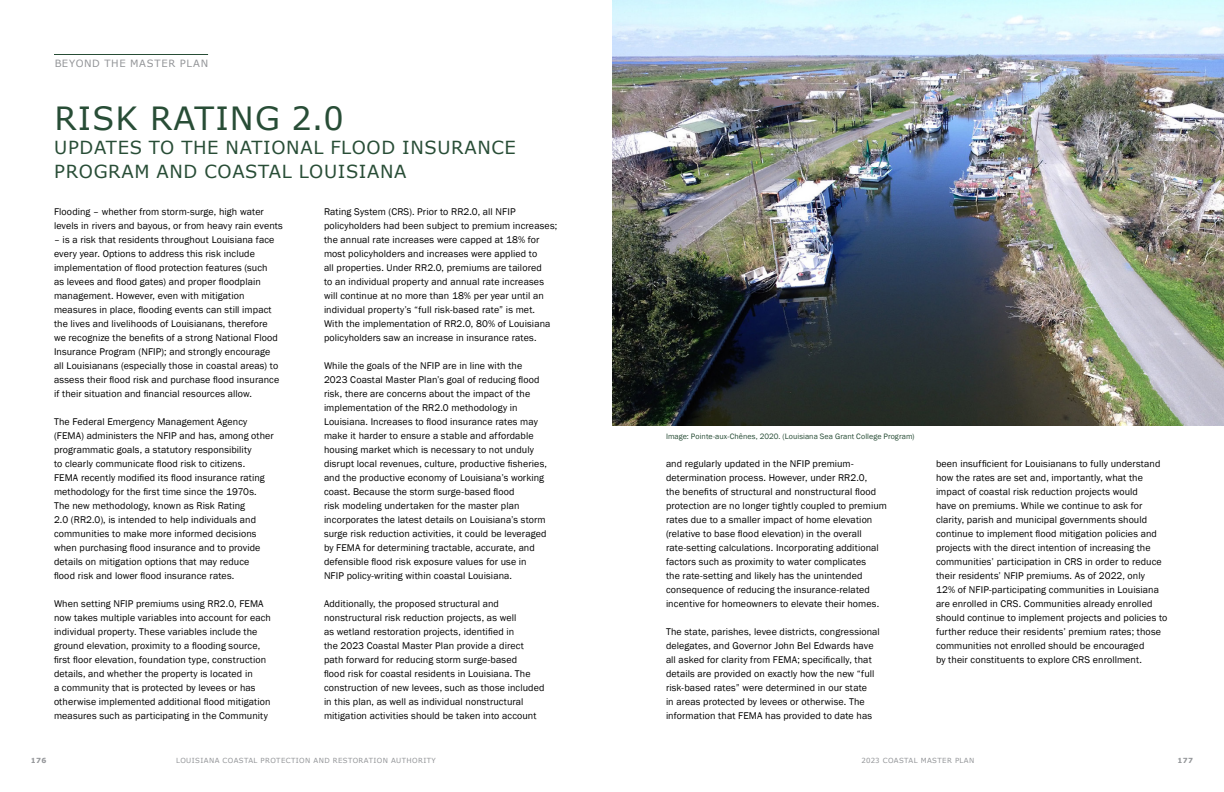
<style>
.page{position:relative;width:1224px;height:792px;background:#fff}
.page>*{position:absolute;margin:0;border:0;box-sizing:border-box;transform-origin:0 0}
.t1{font:32px "Verdana";letter-spacing:.035em;color:#284d36}
.t2{font:18px/24px "Verdana";letter-spacing:.035em;color:#284d36}
.t3{font:10px/14px "Franklin Gothic";letter-spacing:.01em;color:#000}
.t4{font:10px "Verdana";letter-spacing:.07em;color:#939598}
.t5{font:8px "Franklin Gothic";letter-spacing:.01em;color:#284d36}
.t6{font:7px "Verdana";letter-spacing:.06em;color:#939598}
.t7{font:700 7px "Verdana";letter-spacing:.05em;color:#939598}
</style>
<div class="page">
<img style="left:612px;top:0;width:612px;height:425px">
<hr style="left:54px;top:54px;width:154px;height:1px;background:#284d36">
<p class="t4" style="left:54px;top:56px;width:155px">BEYOND THE MASTER PLAN</p>
<h1 class="t1" style="left:55px;top:97px;width:291px">RISK RATING 2.0</h1>
<h2 class="t2" style="left:54px;top:136px;width:463px">UPDATES TO THE NATIONAL FLOOD INSURANCE<br>PROGRAM AND COASTAL LOUISIANA</h2>
<p class="t3" style="left:54px;top:205px;width:230px">Flooding – whether from storm-surge, high water levels in rivers and bayous, or from heavy rain events</p>
<p class="t3" style="left:54px;top:233px;width:227px">– is a risk that residents throughout Louisiana face every year. Options to address this risk include implementation of flood protection features (such as levees and flood gates) and proper floodplain management. However, even with mitigation measures in place, flooding events can still impact the lives and livelihoods of Louisianans, therefore we recognize the benefits of a strong National Flood Insurance Program (NFIP); and strongly encourage all Louisianans (especially those in coastal areas) to assess their flood risk and purchase flood insurance if their situation and financial resources allow.</p>
<p class="t3" style="left:54px;top:415px;width:221px">The Federal Emergency Management Agency (FEMA) administers the NFIP and has, among other programmatic goals, a statutory responsibility<br>to clearly communicate flood risk to citizens.<br>FEMA recently modified its flood insurance rating methodology for the first time since the 1970s.<br>The new methodology, known as Risk Rating<br>2.0 (RR2.0), is intended to help individuals and communities to make more informed decisions when purchasing flood insurance and to provide details on mitigation options that may reduce<br>flood risk and lower flood insurance rates.</p>
<p class="t3" style="left:54px;top:597px;width:219px">When setting NFIP premiums using RR2.0, FEMA now takes multiple variables into account for each individual property. These variables include the ground elevation, proximity to a flooding source, first floor elevation, foundation type, construction details, and whether the property is located in<br>a community that is protected by levees or has otherwise implemented additional flood mitigation measures such as participating in the Community</p>
<p class="t3" style="left:324px;top:205px;width:235px">Rating System (CRS). Prior to RR2.0, all NFIP policyholders had been subject to premium increases; the annual rate increases were capped at 18% for most policyholders and increases were applied to<br>all properties. Under RR2.0, premiums are tailored<br>to an individual property and annual rate increases will continue at no more than 18% per year until an individual property’s “full risk-based rate” is met.<br>With the implementation of RR2.0, 80% of Louisiana policyholders saw an increase in insurance rates.</p>
<p class="t3" style="left:324px;top:359px;width:225px">While the goals of the NFIP are in line with the 2023 Coastal Master Plan’s goal of reducing flood risk, there are concerns about the impact of the implementation of the RR2.0 methodology in Louisiana. Increases to flood insurance rates may make it harder to ensure a stable and affordable housing market which is necessary to not unduly disrupt local revenues, culture, productive fisheries, and the productive economy of Louisiana’s working coast. Because the storm surge-based flood<br>risk modeling undertaken for the master plan incorporates the latest details on Louisiana’s storm surge risk reduction activities, it could be leveraged by FEMA for determining tractable, accurate, and defensible flood risk exposure values for use in NFIP policy-writing within coastal Louisiana.</p>
<p class="t3" style="left:324px;top:597px;width:222px">Additionally, the proposed structural and nonstructural risk reduction projects, as well<br>as wetland restoration projects, identified in<br>the 2023 Coastal Master Plan provide a direct path forward for reducing storm surge-based<br>flood risk for coastal residents in Louisiana. The construction of new levees, such as those included in this plan, as well as individual nonstructural mitigation activities should be taken into account</p>
<p class="t5" style="left:666px;top:432px;width:250px">Image: Pointe-aux-Chênes, 2020. (Louisiana Sea Grant College Program)</p>
<p class="t3" style="left:666px;top:457px;width:223px">and regularly updated in the NFIP premium&shy;determination process. However, under RR2.0,<br>the benefits of structural and nonstructural flood protection are no longer tightly coupled to premium rates due to a smaller impact of home elevation (relative to base flood elevation) in the overall rate-setting calculations. Incorporating additional factors such as proximity to water complicates<br>the rate-setting and likely has the unintended consequence of reducing the insurance-related incentive for homeowners to elevate their homes.</p>
<p class="t3" style="left:666px;top:625px;width:215px">The state, parishes, levee districts, congressional delegates, and Governor John Bel Edwards have all asked for clarity from FEMA; specifically, that details are provided on exactly how the new “full risk-based rates” were determined in our state<br>in areas protected by levees or otherwise. The information that FEMA has provided to date has</p>
<p class="t3" style="left:936px;top:457px;width:233px">been insufficient for Louisianans to fully understand how the rates are set and, importantly, what the impact of coastal risk reduction projects would<br>have on premiums. While we continue to ask for clarity, parish and municipal governments should continue to implement flood mitigation policies and projects with the direct intention of increasing the communities’ participation in CRS in order to reduce their residents’ NFIP premiums. As of 2022, only<br>12% of NFIP-participating communities in Louisiana are enrolled in CRS. Communities already enrolled should continue to implement projects and policies to further reduce their residents’ premium rates; those communities not enrolled should be encouraged<br>by their constituents to explore CRS enrollment.</p>
<p class="t7" style="left:31px;top:756px;width:17px">176</p>
<p class="t6" style="left:176px;top:756px;width:261px">LOUISIANA COASTAL PROTECTION AND RESTORATION AUTHORITY</p>
<p class="t6" style="left:861px;top:756px;width:114px">2023 COASTAL MASTER PLAN</p>
<p class="t7" style="left:1177px;top:756px;width:17px">177</p>
</div>
